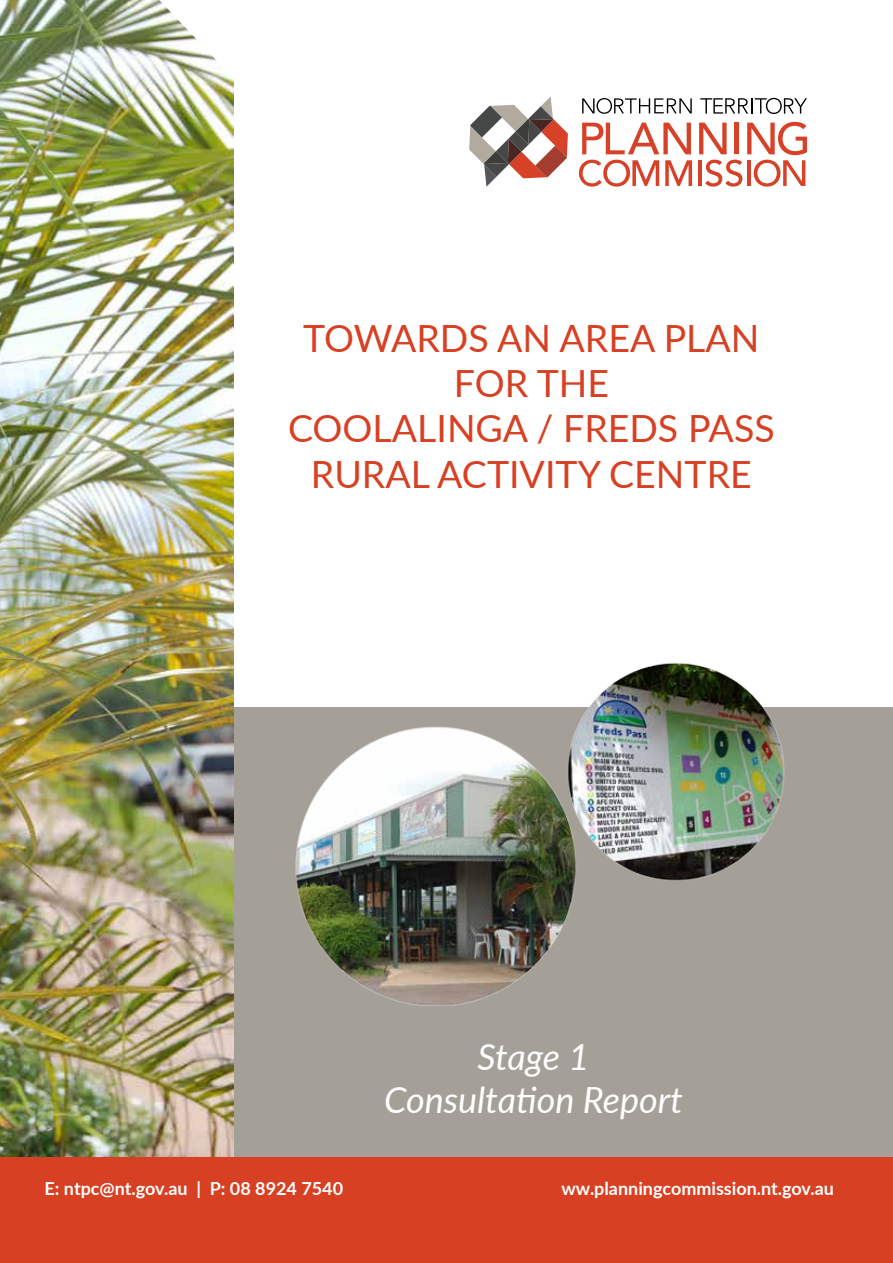
<style>
.page{position:relative;width:893px;height:1263px;background:#fff}
.page>*{position:absolute;margin:0;border:0;box-sizing:border-box;transform-origin:0 0}
.t1{font:37.5px/45px "Lato";color:#d74022;text-align:center}
.t2{font:italic 36px/43.2px "Lato";color:#fff;text-align:center}
.t3{font:700 18px "Lato";color:#fff}
</style>
<div class="page">
<div style="left:79px;top:707px;width:814px;height:556px;background:#a5a097"></div>
<img style="left:0;top:0;width:233px;height:1158px">
<div style="left:0;top:1158px;width:893px;height:105px;background:#d74022"></div>
<img style="left:295px;top:727px;width:280px;height:279px">
<img style="left:564px;top:662px;width:221px;height:223px">
<img style="left:159px;top:0;width:75px;height:344px">
<svg style="left:469px;top:96px;width:99px;height:91px"></svg>
<svg style="left:582px;top:98px;width:110px;height:16px"></svg>
<svg style="left:700px;top:98px;width:107px;height:16px"></svg>
<svg style="left:582px;top:123px;width:109px;height:31px"></svg>
<svg style="left:579px;top:160px;width:80px;height:27px"></svg>
<svg style="left:665px;top:160px;width:27px;height:26px"></svg>
<hr style="left:698px;top:160px;width:4px;height:26px;background:#d74127">
<svg style="left:699px;top:122px;width:108px;height:65px"></svg>
<p class="t1" style="left:288px;top:315px;width:488px">TOWARDS AN AREA PLAN<br>FOR THE<br>COOLALINGA / FREDS PASS<br>RURAL ACTIVITY CENTRE</p>
<p class="t2" style="left:384px;top:1033px;width:300px">Stage 1<br>Consultation Report</p>
<p class="t3" style="left:45px;top:1175px;width:300px">E: ntpc@nt.gov.au | P: 08 8924 7540</p>
<p class="t3" style="left:561px;top:1175px;width:274px">ww.planningcommission.nt.gov.au</p>
</div>
